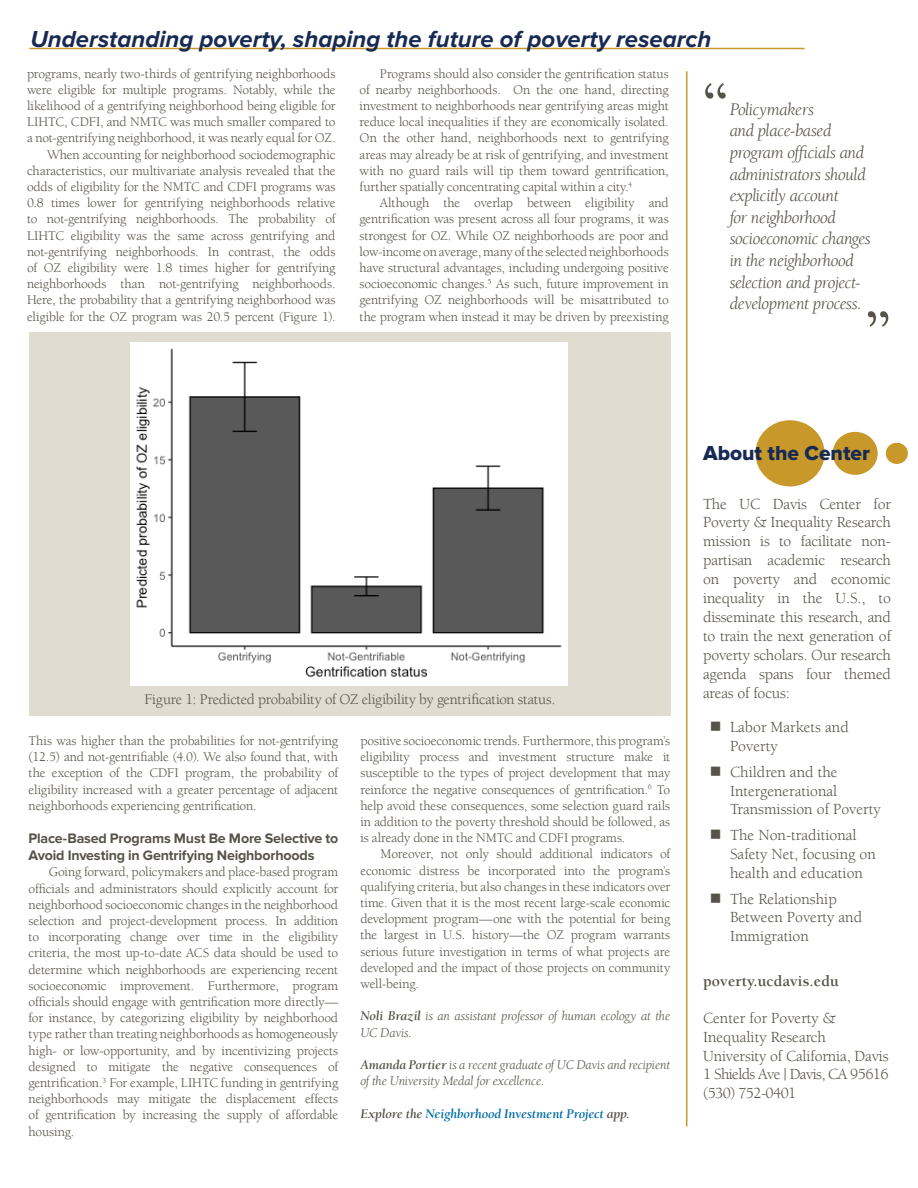
<style>
.page{position:relative;width:918px;height:1188px;background:#fff}
.page>*{position:absolute;margin:0;border:0;box-sizing:border-box;transform-origin:0 0}
.body_text__no_indent{font:700 61.5px "Berkeley UC Davis";color:#57534a}
.body_text__no_indent-2{font:italic 700 24px "Proxima Nova";color:#172a53}
.subhead{font:21px "Proxima Nova Extrabld";color:#172a53}
.body_text__indent{font:italic 18px/21.6px "Berkeley UC Davis";letter-spacing:-.025em;color:#57534a}
.sidebar_futura_text{font:15.75px/18.9px "Berkeley UC Davis";color:#57534a}
.sidebar_futura_text-2{font:700 15.75px "Berkeley UC Davis";letter-spacing:.01em;color:#57534a}
.sidebar_futura_text-3{font:15.75px "Berkeley UC Davis";letter-spacing:-.04em;color:#57534a}
.body_text__indent-2{font:15px "Berkeley UC Davis";letter-spacing:-.015em;color:#57534a}
.body_text__no_indent-3{font:700 14.25px/17.1px "Proxima Nova";letter-spacing:-.015em;color:#57534a}
.body_text__no_indent-4{font:13.5px/16.2px "Berkeley UC Davis";letter-spacing:-.01em;color:#57534a;text-align:justify}
.body_text__no_indent-5{font:italic 13.5px/16.2px "Berkeley UC Davis";letter-spacing:-.015em;color:#57534a}
.body_text__no_indent-6{font:italic 700 13.5px "Berkeley UC Davis";letter-spacing:-.015em;color:#006ca4}
.s1{font-weight:700}
.s2{color:#57534a}
</style>
<div class="page">
<div style="left:755px;top:420px;width:70px;height:66px;background:#c8982b;border-radius:50%"></div>
<div style="left:833px;top:432px;width:45px;height:43px;background:#c8982b;border-radius:50%"></div>
<div style="left:886px;top:443px;width:22px;height:21px;background:#c8982b;border-radius:50%"></div>
<hr style="left:29px;top:48px;width:776px;height:1px;background:#c8982b">
<hr style="left:686px;top:71px;width:1px;height:1055px;background:#c8982b">
<div style="left:29px;top:332px;width:641px;height:384px;background:#e0ddd0"></div>
<img style="left:131px;top:343px;width:436px;height:342px">
<p class="body_text__no_indent-2" style="left:30px;top:25px;width:682px">Understanding poverty, shaping the future of poverty research</p>
<p class="body_text__no_indent-4" style="left:27px;top:65px;width:310px">programs, nearly two-thirds of gentrifying neighborhoods were eligible for multiple programs. Notably, while the likelihood of a gentrifying neighborhood being eligible for LIHTC, CDFI, and NMTC was much smaller compared to a not-gentrifying neighborhood, it was nearly equal for OZ.</p>
<p class="body_text__no_indent-4" style="left:27px;top:146px;width:310px;text-indent:20px">When accounting for neighborhood sociodemographic characteristics, our multivariate analysis revealed that the odds of eligibility for the NMTC and CDFI programs was 0.8 times lower for gentrifying neighborhoods relative to not-gentrifying neighborhoods. The probability of LIHTC eligibility was the same across gentrifying and not-gentrifying neighborhoods. In contrast, the odds of OZ eligibility were 1.8 times higher for gentrifying neighborhoods than not-gentrifying neighborhoods.<br>Here, the probability that a gentrifying neighborhood was eligible for the OZ program was 20.5 percent (Figure 1).</p>
<p class="body_text__no_indent-4" style="left:360px;top:65px;width:311px;text-indent:20px">Programs should also consider the gentrification status of nearby neighborhoods. On the one hand, directing investment to neighborhoods near gentrifying areas might reduce local inequalities if they are economically isolated.<br>On the other hand, neighborhoods next to gentrifying areas may already be at risk of gentrifying, and investment with no guard rails will tip them toward gentrification, further spatially concentrating capital within a city.<sup>4</sup></p>
<p class="body_text__no_indent-4" style="left:360px;top:195px;width:311px;text-indent:20px">Although the overlap between eligibility and gentrification was present across all four programs, it was strongest for OZ. While OZ neighborhoods are poor and low-income on average, many of the selected neighborhoods have structural advantages, including undergoing positive socioeconomic changes.<sup>5</sup> As such, future improvement in gentrifying OZ neighborhoods will be misattributed to the program when instead it may be driven by preexisting</p>
<p class="body_text__no_indent" style="left:702px;top:67px;width:29px">“</p>
<p class="body_text__indent" style="left:730px;top:98px;width:143px">Policymakers<br>and place-based program officials and administrators should explicitly account<br>for neighborhood socioeconomic changes in the neighborhood selection and project&shy;development process.</p>
<p class="body_text__no_indent" style="left:864px;top:295px;width:29px">”</p>
<p class="body_text__indent-2" style="left:145px;top:691px;width:412px">Figure 1: Predicted probability of OZ eligibility by gentrification status.</p>
<p class="body_text__no_indent-4" style="left:29px;top:733px;width:311px">This was higher than the probabilities for not-gentrifying (12.5) and not-gentrifiable (4.0). We also found that, with the exception of the CDFI program, the probability of eligibility increased with a greater percentage of adjacent neighborhoods experiencing gentrification.</p>
<p class="body_text__no_indent-3" style="left:29px;top:831px;width:311px">Place-Based Programs Must Be More Selective to<br>Avoid Investing in Gentrifying Neighborhoods</p>
<p class="body_text__no_indent-4" style="left:29px;top:864px;width:311px;text-indent:20px">Going forward, policymakers and place-based program officials and administrators should explicitly account for neighborhood socioeconomic changes in the neighborhood selection and project-development process. In addition to incorporating change over time in the eligibility criteria, the most up-to-date ACS data should be used to determine which neighborhoods are experiencing recent socioeconomic improvement. Furthermore, program officials should engage with gentrification more directly— for instance, by categorizing eligibility by neighborhood type rather than treating neighborhoods as homogeneously high- or low-opportunity, and by incentivizing projects designed to mitigate the negative consequences of gentrification.<sup>3</sup> For example, LIHTC funding in gentrifying neighborhoods may mitigate the displacement effects of gentrification by increasing the supply of affordable housing.</p>
<p class="body_text__no_indent-4" style="left:360px;top:733px;width:311px">positive socioeconomic trends. Furthermore, this program’s eligibility process and investment structure make it susceptible to the types of project development that may reinforce the negative consequences of gentrification.<sup>6</sup> To help avoid these consequences, some selection guard rails in addition to the poverty threshold should be followed, as is already done in the NMTC and CDFI programs.</p>
<p class="body_text__no_indent-4" style="left:360px;top:846px;width:311px;text-indent:20px">Moreover, not only should additional indicators of economic distress be incorporated into the program’s qualifying criteria, but also changes in these indicators over time. Given that it is the most recent large-scale economic development program—one with the potential for being the largest in U.S. history—the OZ program warrants serious future investigation in terms of what projects are developed and the impact of those projects on community well-being.</p>
<p class="body_text__no_indent-5" style="left:360px;top:1008px;width:311px"><span class="s1">Noli Brazil</span> is an assistant professor of human ecology at the<br>UC Davis.</p>
<p class="body_text__no_indent-5" style="left:360px;top:1057px;width:311px"><span class="s1">Amanda Portier</span> is a recent graduate of UC Davis and recipient of the University Medal for excellence.</p>
<p class="body_text__no_indent-6" style="left:360px;top:1105px;width:271px"><span class="s2">Explore the</span> Neighborhood Investment Project <span class="s2">app.</span></p>
<p class="subhead" style="left:703px;top:441px;width:168px">About the Center</p>
<p class="sidebar_futura_text" style="left:703px;top:494px;width:189px;text-align:justify">The UC Davis Center for Poverty &amp; Inequality Research mission is to facilitate non&shy;partisan academic research on poverty and economic inequality in the U.S., to disseminate this research, and to train the next generation of poverty scholars. Our research agenda spans four themed areas of focus:</p>
<p class="sidebar_futura_text" style="left:730px;top:717px;width:120px;text-indent:-20px">■ Labor Markets and<br>Poverty</p>
<p class="sidebar_futura_text" style="left:730px;top:762px;width:152px;text-indent:-20px">■ Children and the<br>Intergenerational<br>Transmission of Poverty</p>
<p class="sidebar_futura_text" style="left:730px;top:825px;width:147px;text-indent:-20px">■ The Non-traditional<br>Safety Net, focusing on health and education</p>
<p class="sidebar_futura_text" style="left:730px;top:889px;width:134px;text-indent:-20px">■ The Relationship<br>Between Poverty and<br>Immigration</p>
<p class="sidebar_futura_text-2" style="left:703px;top:972px;width:137px">poverty.ucdavis.edu</p>
<p class="sidebar_futura_text" style="left:703px;top:1008px;width:134px">Center for Poverty &amp;<br>Inequality Research</p>
<p class="sidebar_futura_text" style="left:703px;top:1046px;width:187px">University of California, Davis<br>1 Shields Ave | Davis, CA 95616</p>
<p class="sidebar_futura_text-3" style="left:703px;top:1084px;width:95px">(530) 752-0401</p>
</div>
